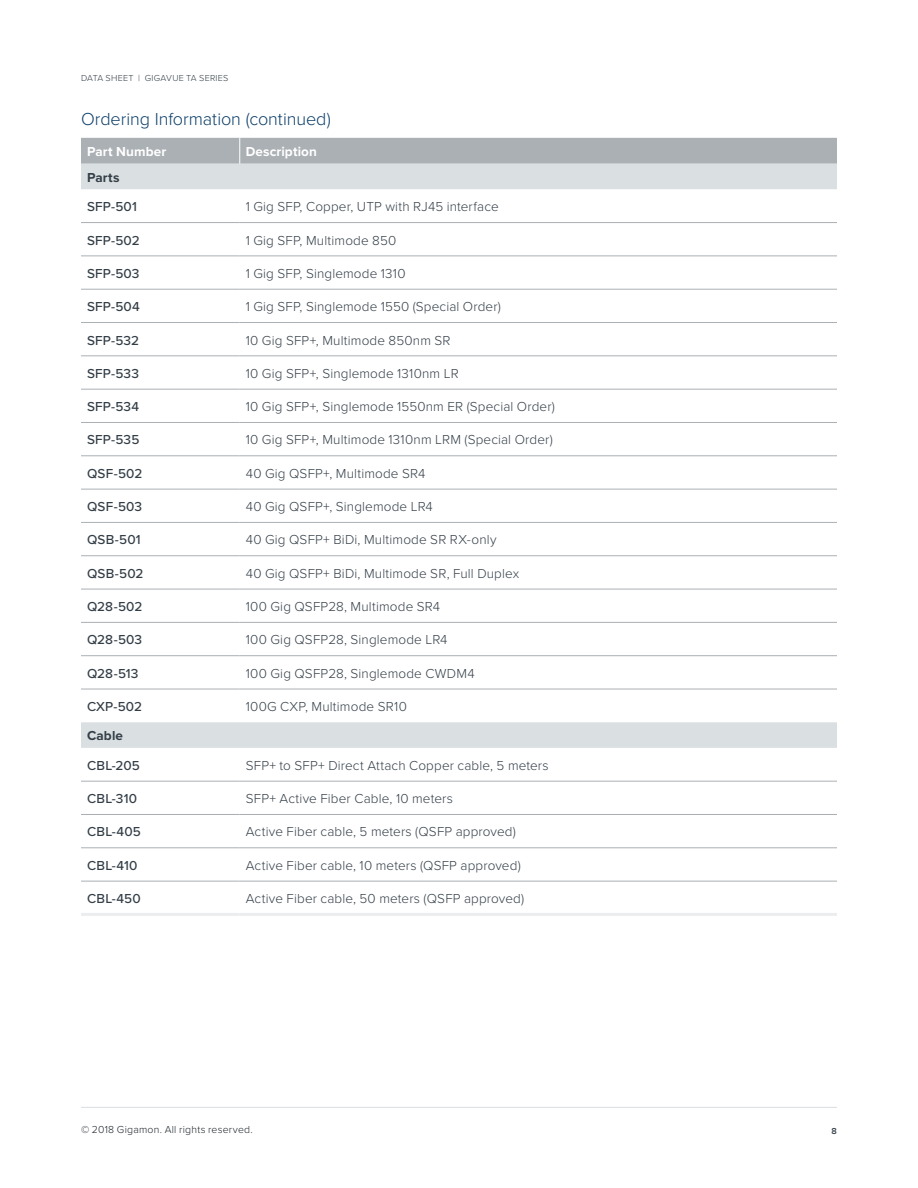
<style>
.page{position:relative;width:918px;height:1188px;background:#fff}
.page>*{position:absolute;margin:0;border:0;box-sizing:border-box;transform-origin:0 0}
.t1{font:300 18px "Proxima Nova";letter-spacing:-.005em;color:#0d3f6a}
.t2{font:300 13.5px "Proxima Nova";letter-spacing:.01em;color:#333e47}
.t3{font:500 13.5px "Proxima Nova";letter-spacing:.01em;color:#333e47}
.t4{font:700 13.5px "Proxima Nova";letter-spacing:.01em;color:#fff}
.t5{font:700 13.5px "Proxima Nova";letter-spacing:.01em;color:#333e47}
.t6{font:300 10.5px "Proxima Nova";letter-spacing:.02em;color:#1d242a}
.t7{font:300 9px "Proxima Nova";letter-spacing:.03em;color:#333e47}
.t8{font:600 9px "Proxima Nova";color:#333e47}
</style>
<div class="page">
<hr style="left:81px;top:1107px;width:756px;height:1px;background:#dadfe1">
<svg style="left:81px;top:164px;width:756px;height:584px"></svg>
<div style="left:81px;top:138px;width:756px;height:26px;background:#abb0b4"></div>
<hr style="left:81px;top:222px;width:159px;height:1px;background:#abb0b4">
<hr style="left:81px;top:256px;width:159px;height:1px;background:#abb0b4">
<hr style="left:240px;top:222px;width:597px;height:1px;background:#abb0b4">
<hr style="left:240px;top:256px;width:597px;height:1px;background:#abb0b4">
<hr style="left:81px;top:289px;width:159px;height:1px;background:#abb0b4">
<hr style="left:81px;top:322px;width:159px;height:1px;background:#abb0b4">
<hr style="left:81px;top:356px;width:159px;height:1px;background:#abb0b4">
<hr style="left:81px;top:389px;width:159px;height:1px;background:#abb0b4">
<hr style="left:81px;top:422px;width:159px;height:1px;background:#abb0b4">
<hr style="left:81px;top:456px;width:159px;height:1px;background:#abb0b4">
<hr style="left:240px;top:289px;width:597px;height:1px;background:#abb0b4">
<hr style="left:240px;top:322px;width:597px;height:1px;background:#abb0b4">
<hr style="left:240px;top:356px;width:597px;height:1px;background:#abb0b4">
<hr style="left:240px;top:389px;width:597px;height:1px;background:#abb0b4">
<hr style="left:240px;top:422px;width:597px;height:1px;background:#abb0b4">
<hr style="left:240px;top:456px;width:597px;height:1px;background:#abb0b4">
<hr style="left:81px;top:913px;width:159px;height:3px;background:#ebedee">
<hr style="left:240px;top:913px;width:597px;height:3px;background:#ebedee">
<hr style="left:81px;top:489px;width:159px;height:1px;background:#abb0b4">
<hr style="left:240px;top:489px;width:597px;height:1px;background:#abb0b4">
<hr style="left:81px;top:522px;width:159px;height:1px;background:#abb0b4">
<hr style="left:240px;top:522px;width:597px;height:1px;background:#abb0b4">
<hr style="left:81px;top:555px;width:159px;height:1px;background:#abb0b4">
<hr style="left:240px;top:555px;width:597px;height:1px;background:#abb0b4">
<hr style="left:81px;top:589px;width:159px;height:1px;background:#abb0b4">
<hr style="left:240px;top:589px;width:597px;height:1px;background:#abb0b4">
<hr style="left:81px;top:622px;width:159px;height:1px;background:#abb0b4">
<hr style="left:240px;top:622px;width:597px;height:1px;background:#abb0b4">
<hr style="left:81px;top:655px;width:159px;height:1px;background:#abb0b4">
<hr style="left:240px;top:655px;width:597px;height:1px;background:#abb0b4">
<hr style="left:81px;top:689px;width:159px;height:1px;background:#abb0b4">
<hr style="left:240px;top:689px;width:597px;height:1px;background:#abb0b4">
<hr style="left:81px;top:781px;width:159px;height:1px;background:#abb0b4">
<hr style="left:240px;top:781px;width:597px;height:1px;background:#abb0b4">
<hr style="left:81px;top:814px;width:159px;height:1px;background:#abb0b4">
<hr style="left:240px;top:814px;width:597px;height:1px;background:#abb0b4">
<hr style="left:81px;top:848px;width:159px;height:1px;background:#abb0b4">
<hr style="left:240px;top:848px;width:597px;height:1px;background:#abb0b4">
<hr style="left:81px;top:881px;width:159px;height:1px;background:#abb0b4">
<hr style="left:240px;top:881px;width:597px;height:1px;background:#abb0b4">
<p class="t7" style="left:81px;top:71px;width:149px">DATA SHEET | GIGAVUE TA SERIES</p>
<h1 class="t1" style="left:81px;top:105px;width:251px">Ordering Information (continued)</h1>
<p class="t4" style="left:87px;top:142px;width:81px">Part Number</p>
<p class="t4" style="left:246px;top:142px;width:73px">Description</p>
<p class="t5" style="left:87px;top:167px;width:34px">Parts</p>
<p class="t3" style="left:87px;top:197px;width:51px">SFP-501</p>
<p class="t2" style="left:246px;top:197px;width:255px">1 Gig SFP, Copper, UTP with RJ45 interface</p>
<p class="t3" style="left:87px;top:230px;width:54px">SFP-502</p>
<p class="t2" style="left:246px;top:230px;width:152px">1 Gig SFP, Multimode 850</p>
<p class="t3" style="left:87px;top:263px;width:54px">SFP-503</p>
<p class="t2" style="left:246px;top:263px;width:161px">1 Gig SFP, Singlemode 1310</p>
<p class="t3" style="left:87px;top:297px;width:54px">SFP-504</p>
<p class="t2" style="left:246px;top:297px;width:257px">1 Gig SFP, Singlemode 1550 (Special Order)</p>
<p class="t3" style="left:87px;top:330px;width:54px">SFP-532</p>
<p class="t2" style="left:246px;top:330px;width:206px">10 Gig SFP+, Multimode 850nm SR</p>
<p class="t3" style="left:87px;top:363px;width:54px">SFP-533</p>
<p class="t2" style="left:246px;top:363px;width:214px">10 Gig SFP+, Singlemode 1310nm LR</p>
<p class="t3" style="left:87px;top:397px;width:54px">SFP-534</p>
<p class="t2" style="left:246px;top:397px;width:311px">10 Gig SFP+, Singlemode 1550nm ER (Special Order)</p>
<p class="t3" style="left:87px;top:430px;width:54px">SFP-535</p>
<p class="t2" style="left:246px;top:430px;width:308px">10 Gig SFP+, Multimode 1310nm LRM (Special Order)</p>
<p class="t3" style="left:87px;top:463px;width:57px">QSF-502</p>
<p class="t2" style="left:246px;top:463px;width:181px">40 Gig QSFP+, Multimode SR4</p>
<p class="t3" style="left:87px;top:497px;width:57px">QSF-503</p>
<p class="t2" style="left:246px;top:497px;width:189px">40 Gig QSFP+, Singlemode LR4</p>
<p class="t3" style="left:87px;top:530px;width:55px">QSB-501</p>
<p class="t2" style="left:246px;top:530px;width:252px">40 Gig QSFP+ BiDi, Multimode SR RX-only</p>
<p class="t3" style="left:87px;top:563px;width:58px">QSB-502</p>
<p class="t2" style="left:246px;top:563px;width:275px">40 Gig QSFP+ BiDi, Multimode SR, Full Duplex</p>
<p class="t3" style="left:87px;top:596px;width:57px">Q28-502</p>
<p class="t2" style="left:246px;top:596px;width:196px">100 Gig QSFP28, Multimode SR4</p>
<p class="t3" style="left:87px;top:630px;width:57px">Q28-503</p>
<p class="t2" style="left:246px;top:630px;width:203px">100 Gig QSFP28, Singlemode LR4</p>
<p class="t3" style="left:87px;top:663px;width:53px">Q28-513</p>
<p class="t2" style="left:246px;top:663px;width:230px">100 Gig QSFP28, Singlemode CWDM4</p>
<p class="t3" style="left:87px;top:696px;width:57px">CXP-502</p>
<p class="t2" style="left:246px;top:696px;width:163px">100G CXP, Multimode SR10</p>
<p class="t5" style="left:87px;top:726px;width:37px">Cable</p>
<p class="t3" style="left:87px;top:755px;width:54px">CBL-205</p>
<p class="t2" style="left:246px;top:755px;width:305px">SFP+ to SFP+ Direct Attach Copper cable, 5 meters</p>
<p class="t3" style="left:87px;top:789px;width:52px">CBL-310</p>
<p class="t2" style="left:246px;top:789px;width:209px">SFP+ Active Fiber Cable, 10 meters</p>
<p class="t3" style="left:87px;top:822px;width:55px">CBL-405</p>
<p class="t2" style="left:246px;top:822px;width:272px">Active Fiber cable, 5 meters (QSFP approved)</p>
<p class="t3" style="left:87px;top:855px;width:52px">CBL-410</p>
<p class="t2" style="left:246px;top:855px;width:277px">Active Fiber cable, 10 meters (QSFP approved)</p>
<p class="t3" style="left:87px;top:889px;width:55px">CBL-450</p>
<p class="t2" style="left:246px;top:889px;width:280px">Active Fiber cable, 50 meters (QSFP approved)</p>
<p class="t6" style="left:81px;top:1122px;width:173px">© 2018 Gigamon. All rights reserved.</p>
<p class="t8" style="left:832px;top:1124px;width:7px">8</p>
</div>
